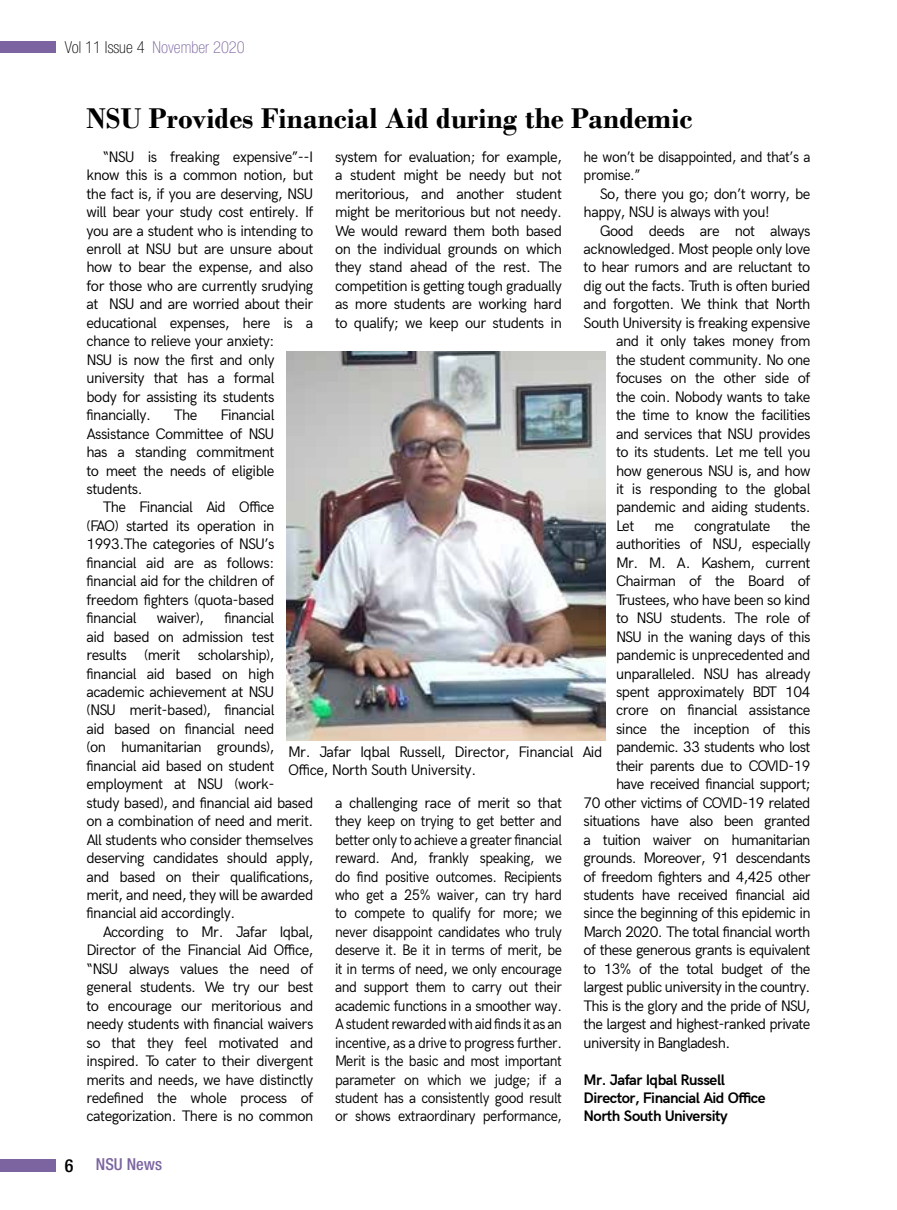
<style>
.page{position:relative;width:897px;height:1210px;background:#fff}
.page>*{position:absolute;margin:0;border:0;box-sizing:border-box;transform-origin:0 0}
.t1{font:700 30px "Bodoni";color:#000}
.t2{font:100 condensed 16.5px "Helvetica Neue LT Pro";color:#7b64a0}
.t3{font:500 condensed 16.5px "Helvetica Neue LT Pro";color:#7b64a0}
.t4{font:15px/18.5px "Acari Sans";letter-spacing:-.03em;color:#000;text-align:justify}
.t5{font:700 15px/18.5px "Acari Sans";letter-spacing:-.03em;color:#000}
.t6{font:15px/18.5px "Acari Sans";letter-spacing:-.03em;color:#000;scale:.95 1}
.s1{color:#000}
.s2{font-size:18px;color:#000}
</style>
<div class="page">
<div style="left:0;top:1158px;width:56px;height:13px;background:#7b64a0"></div>
<div style="left:0;top:41px;width:56px;height:11px;background:#7b64a0"></div>
<hr style="left:896px;top:518px;width:1px;height:692px;background:#7b64a0">
<img style="left:286px;top:352px;width:319px;height:388px">
<p class="t2" style="left:65px;top:38px;width:181px"><span class="s1">Vol 11 Issue 4</span> November 2020</p>
<h1 class="t1" style="left:86px;top:100px;width:607px">NSU Provides Financial Aid during the Pandemic</h1>
<p class="t4" style="left:86px;top:146px;width:228px;text-align:left;text-indent:16px">“NSU is freaking expensive”--I know this is a common notion, but the fact is, if you are deserving, NSU will bear your study cost entirely. If you are a student who is intending to enroll at NSU but are unsure about how to bear the expense, and also for those who are currently srudying at NSU and are worried about their educational expenses, here is a chance to relieve your anxiety:<br>NSU is now the first and only university that has a formal<br>body for assisting its students financially.</p>
<p class="t4" style="left:335px;top:146px;width:228px">system for evaluation; for example, a student might be needy but not meritorious, and another student might be meritorious but not needy.<br>We would reward them both based on the individual grounds on which they stand ahead of the rest. The competition is getting tough gradually as more students are working hard to qualify; we keep our students in</p>
<p class="t6" style="left:583px;top:146px;width:240px">he won’t be disappointed, and that’s a promise.”</p>
<p class="t4" style="left:583px;top:183px;width:228px;text-indent:16px">So, there you go; don’t worry, be happy, NSU is always with you!</p>
<p class="t4" style="left:599px;top:220px;width:212px">Good deeds are not always</p>
<p class="t4" style="left:583px;top:238px;width:228px">acknowledged. Most people only love</p>
<p class="t4" style="left:583px;top:257px;width:228px">to hear rumors and are reluctant to</p>
<p class="t4" style="left:583px;top:275px;width:228px">dig out the facts. Truth is often buried</p>
<p class="t4" style="left:583px;top:294px;width:228px">and forgotten. We think that North</p>
<p class="t4" style="left:583px;top:312px;width:228px">South University is freaking expensive</p>
<p class="t4" style="left:616px;top:331px;width:196px">and it only takes money from</p>
<p class="t4" style="left:616px;top:349px;width:196px">the student community. No one</p>
<p class="t4" style="left:616px;top:368px;width:196px">focuses on the other side of</p>
<p class="t4" style="left:616px;top:386px;width:196px">the coin. Nobody wants to take</p>
<p class="t4" style="left:616px;top:404px;width:196px">the time to know the facilities</p>
<p class="t4" style="left:616px;top:423px;width:196px">and services that NSU provides</p>
<p class="t4" style="left:616px;top:441px;width:196px">to its students. Let me tell you</p>
<p class="t4" style="left:616px;top:460px;width:196px">how generous NSU is, and how</p>
<p class="t4" style="left:616px;top:478px;width:196px">it is responding to the global</p>
<p class="t4" style="left:616px;top:497px;width:196px">pandemic and aiding students.</p>
<p class="t4" style="left:616px;top:515px;width:20px">Let</p>
<p class="t4" style="left:654px;top:515px;width:21px">me</p>
<p class="t4" style="left:694px;top:515px;width:78px">congratulate</p>
<p class="t4" style="left:790px;top:515px;width:21px">the</p>
<p class="t4" style="left:616px;top:534px;width:196px">authorities of NSU, especially</p>
<p class="t4" style="left:616px;top:552px;width:196px">Mr. M. A. Kashem, current</p>
<p class="t4" style="left:616px;top:570px;width:196px">Chairman of the Board of</p>
<p class="t4" style="left:616px;top:589px;width:196px">Trustees, who have been so kind</p>
<p class="t4" style="left:616px;top:607px;width:196px">to NSU students. The role of</p>
<p class="t4" style="left:616px;top:626px;width:196px">NSU in the waning days of this</p>
<p class="t4" style="left:616px;top:644px;width:196px">pandemic is unprecedented and</p>
<p class="t4" style="left:616px;top:663px;width:196px">unparalleled. NSU has already</p>
<p class="t4" style="left:616px;top:681px;width:196px">spent approximately BDT 104</p>
<p class="t4" style="left:616px;top:700px;width:196px">crore on financial assistance</p>
<p class="t4" style="left:616px;top:718px;width:196px">since the inception of this</p>
<p class="t4" style="left:616px;top:737px;width:196px">pandemic. 33 students who lost</p>
<p class="t4" style="left:616px;top:755px;width:196px">their parents due to COVID-19</p>
<p class="t4" style="left:616px;top:773px;width:196px">have received financial support;</p>
<p class="t4" style="left:583px;top:792px;width:228px">70 other victims of COVID-19 related</p>
<p class="t4" style="left:583px;top:810px;width:228px">situations have also been granted</p>
<p class="t4" style="left:583px;top:829px;width:228px">a tuition waiver on humanitarian</p>
<p class="t4" style="left:583px;top:847px;width:228px">grounds. Moreover, 91 descendants</p>
<p class="t4" style="left:583px;top:866px;width:228px">of freedom fighters and 4,425 other</p>
<p class="t4" style="left:583px;top:884px;width:228px">students have received financial aid</p>
<p class="t4" style="left:583px;top:903px;width:228px">since the beginning of this epidemic in</p>
<p class="t4" style="left:583px;top:921px;width:228px">March 2020. The total financial worth</p>
<p class="t4" style="left:583px;top:939px;width:228px">of these generous grants is equivalent</p>
<p class="t4" style="left:583px;top:958px;width:228px">to 13% of the total budget of the</p>
<p class="t4" style="left:583px;top:976px;width:228px">largest public university in the country.</p>
<p class="t4" style="left:583px;top:995px;width:228px">This is the glory and the pride of NSU,</p>
<p class="t4" style="left:583px;top:1013px;width:228px">the largest and highest-ranked private</p>
<p class="t4" style="left:583px;top:1032px;width:148px">university in Bangladesh.</p>
<p class="t5" style="left:583px;top:1069px;width:184px">Mr. Jafar Iqbal Russell<br>Director, Financial Aid Office<br>North South University</p>
<p class="t4" style="left:86px;top:404px;width:189px;text-indent:134px">Financial Assistance Committee of NSU has a standing commitment to meet the needs of eligible students.</p>
<p class="t4" style="left:86px;top:497px;width:189px;text-indent:16px">The Financial Aid Office (FAO) started its operation in 1993.The categories of NSU’s financial aid are as follows: financial aid for the children of freedom fighters (quota-based financial</p>
<p class="t4" style="left:174px;top:404px;width:25px">The</p>
<p class="t4" style="left:157px;top:607px;width:49px">waiver),</p>
<p class="t4" style="left:86px;top:607px;width:228px;text-align:left;text-indent:138px">financial<br>aid based on admission test results (merit scholarship), financial aid based on high academic achievement at NSU<br>(NSU merit-based), financial<br>aid based on financial need<br>(on humanitarian grounds), financial aid based on student employment at NSU (work-<br>study based), and financial aid based on a combination of need and merit.<br>All students who consider themselves deserving candidates should apply, and based on their qualifications, merit, and need, they will be awarded financial aid accordingly.</p>
<p class="t4" style="left:86px;top:921px;width:228px;text-indent:16px">According to Mr. Jafar Iqbal, Director of the Financial Aid Office, “NSU always values the need of general students. We try our best to encourage our meritorious and needy students with financial waivers so that they feel motivated and inspired. To cater to their divergent merits and needs, we have distinctly redefined the whole process of categorization. There is no common</p>
<p class="t4" style="left:288px;top:741px;width:316px">Mr. Jafar Iqbal Russell, Director, Financial Aid<br>Office, North South University.</p>
<p class="t4" style="left:335px;top:792px;width:228px">a challenging race of merit so that they keep on trying to get better and better only to achieve a greater financial reward. And, frankly speaking, we do find positive outcomes. Recipients who get a 25% waiver, can try hard to compete to qualify for more; we never disappoint candidates who truly deserve it. Be it in terms of merit, be it in terms of need, we only encourage and support them to carry out their academic functions in a smoother way.<br>A student rewarded with aid finds it as an incentive, as a drive to progress further.<br>Merit is the basic and most important parameter on which we judge; if a student has a consistently good result or shows extraordinary performance,</p>
<p class="t3" style="left:65px;top:1154px;width:99px"><span class="s2">6</span> NSU News</p>
</div>
